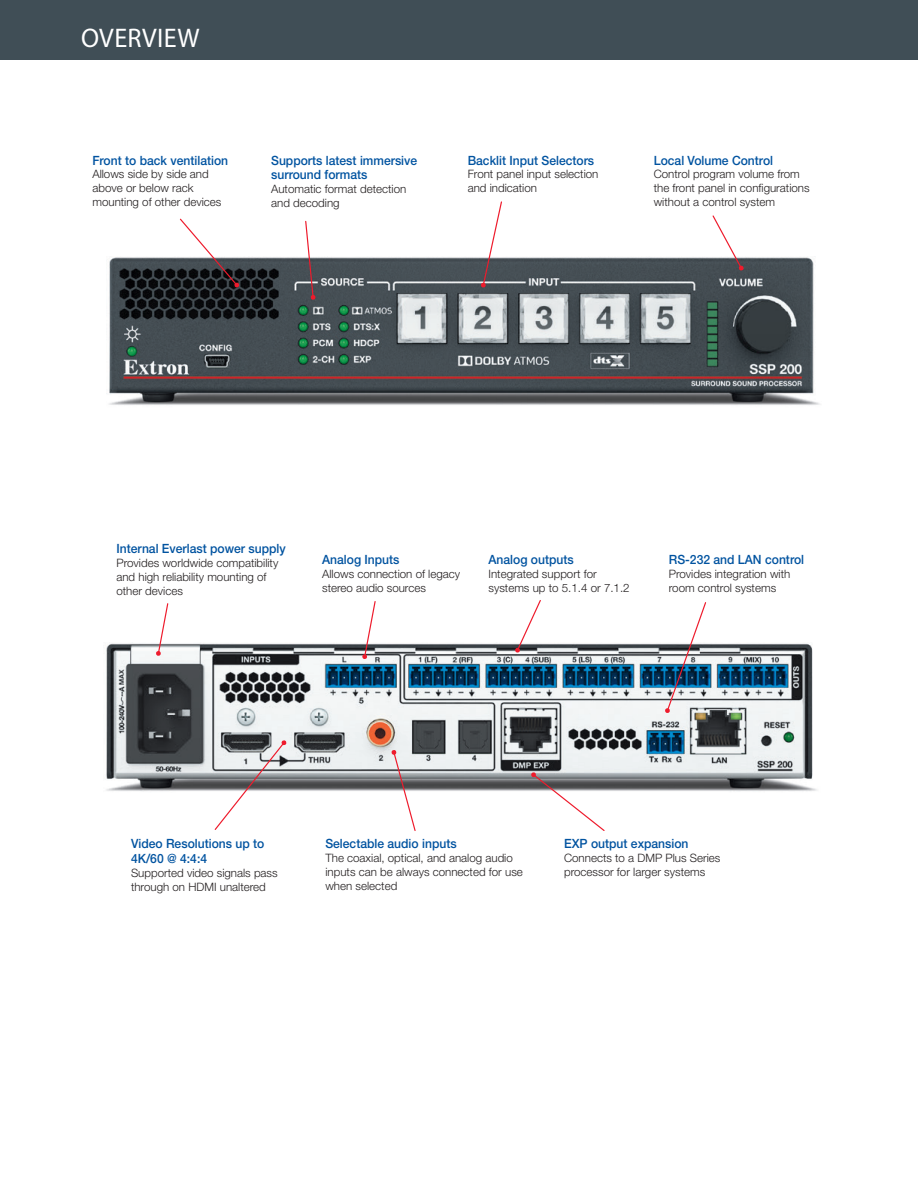
<style>
.page{position:relative;width:918px;height:1188px;background:#fff}
.page>*{position:absolute;margin:0;border:0;box-sizing:border-box;transform-origin:0 0}
.header_main{font:27px "Myriad Pro";letter-spacing:.015em;color:#fff}
.callout_header{font:500 12.75px/14.7px "Helvetica Neue LT Std";color:#0153a0;scale:.95 1}
.callout_bodycopy{font:300 11.55px/13.8px "Helvetica Neue LT Std";color:#231f20}
</style>
<div class="page">
<div style="left:0;top:0;width:918px;height:60px;background:#404e56"></div>
<img style="left:106px;top:256px;width:714px;height:149px">
<img style="left:106px;top:643px;width:711px;height:149px">
<svg style="left:179px;top:218px;width:61px;height:70px"></svg>
<svg style="left:304px;top:220px;width:12px;height:80px"></svg>
<svg style="left:156px;top:603px;width:13px;height:53px"></svg>
<svg style="left:481px;top:201px;width:22px;height:87px"></svg>
<svg style="left:712px;top:215px;width:32px;height:56px"></svg>
<svg style="left:515px;top:600px;width:27px;height:53px"></svg>
<svg style="left:362px;top:601px;width:14px;height:58px"></svg>
<svg style="left:214px;top:740px;width:73px;height:90px"></svg>
<svg style="left:391px;top:750px;width:26px;height:81px"></svg>
<svg style="left:531px;top:772px;width:75px;height:59px"></svg>
<svg style="left:665px;top:602px;width:42px;height:111px"></svg>
<p class="header_main" style="left:81px;top:22px;width:120px">OVERVIEW</p>
<p class="callout_header" style="left:92px;top:153px;width:144px">Front to back ventilation</p>
<p class="callout_bodycopy" style="left:92px;top:167px;width:118px">Allows side by side and</p>
<p class="callout_bodycopy" style="left:92px;top:181px;width:103px">above or below rack</p>
<p class="callout_bodycopy" style="left:92px;top:195px;width:131px">mounting of other devices</p>
<p class="callout_header" style="left:271px;top:153px;width:155px">Supports latest immersive</p>
<p class="callout_header" style="left:271px;top:167px;width:103px">surround formats</p>
<p class="callout_bodycopy" style="left:271px;top:182px;width:137px">Automatic format detection</p>
<p class="callout_bodycopy" style="left:271px;top:196px;width:70px">and decoding</p>
<p class="callout_header" style="left:468px;top:153px;width:135px">Backlit Input Selectors</p>
<p class="callout_bodycopy" style="left:468px;top:167px;width:132px">Front panel input selection</p>
<p class="callout_bodycopy" style="left:468px;top:181px;width:71px">and indication</p>
<p class="callout_header" style="left:654px;top:153px;width:127px">Local Volume Control</p>
<p class="callout_bodycopy" style="left:654px;top:167px;width:157px">Control program volume from the front panel in configurations without a control system</p>
<p class="callout_header" style="left:116px;top:541px;width:180px">Internal Everlast power supply</p>
<p class="callout_bodycopy" style="left:116px;top:556px;width:163px">Provides worldwide compatibility and high reliability mounting of other devices</p>
<p class="callout_header" style="left:322px;top:552px;width:83px">Analog Inputs</p>
<p class="callout_bodycopy" style="left:322px;top:567px;width:140px">Allows connection of legacy stereo audio sources</p>
<p class="callout_header" style="left:488px;top:552px;width:91px">Analog outputs</p>
<p class="callout_bodycopy" style="left:488px;top:567px;width:110px">Integrated support for</p>
<p class="callout_bodycopy" style="left:488px;top:581px;width:143px">systems up to 5.1.4 or 7.1.2</p>
<p class="callout_header" style="left:669px;top:552px;width:144px">RS-232 and LAN control</p>
<p class="callout_bodycopy" style="left:669px;top:567px;width:123px">Provides integration with</p>
<p class="callout_bodycopy" style="left:669px;top:581px;width:109px">room control systems</p>
<p class="callout_header" style="left:131px;top:836px;width:142px">Video Resolutions up to<br>4K/60 @ 4:4:4</p>
<p class="callout_bodycopy" style="left:131px;top:866px;width:148px">Supported video signals pass through on HDMI unaltered</p>
<p class="callout_header" style="left:325px;top:836px;width:140px">Selectable audio inputs</p>
<p class="callout_bodycopy" style="left:325px;top:851px;width:199px">The coaxial, optical, and analog audio inputs can be always connected for use when selected</p>
<p class="callout_header" style="left:564px;top:836px;width:133px">EXP output expansion</p>
<p class="callout_bodycopy" style="left:564px;top:851px;width:158px">Connects to a DMP Plus Series processor for larger systems</p>
</div>
